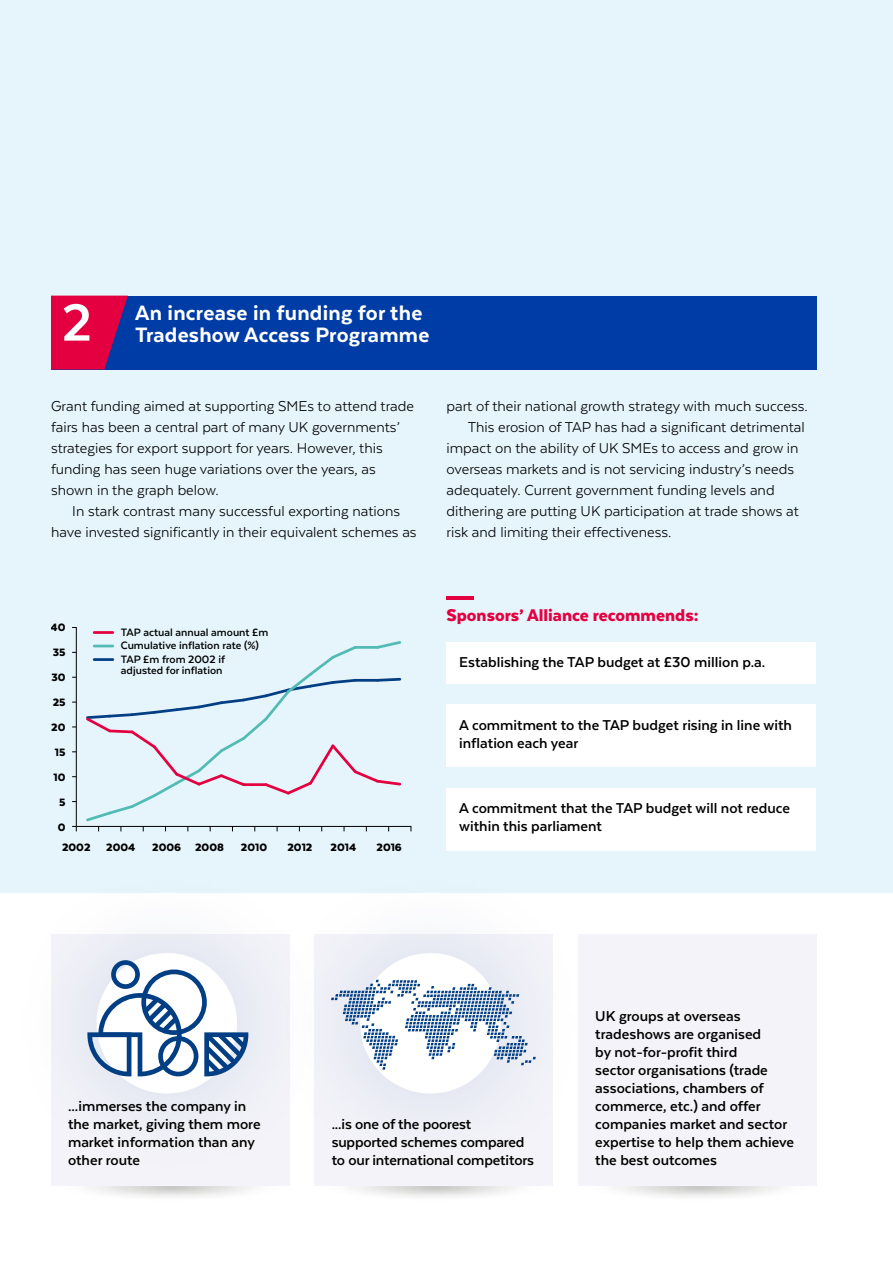
<style>
.page{position:relative;width:893px;height:1263px;background:#fff}
.page>*{position:absolute;margin:0;border:0;box-sizing:border-box;transform-origin:0 0}
.t1{font:700 60px "Texta";color:#fff}
.t2{font:800 24px/22.5px "Texta";letter-spacing:.01em;color:#fff}
.t3{font:900 19.5px "Texta";color:#e40040}
.t4{font:16.5px/20.9px "Texta";color:#000}
.t5{font:700 16.5px/18px "Texta";color:#000}
.t6{font:700 12.3px/13.5px "Texta";color:#000}
.t7{font:900 12.3px/24.9px "Texta";color:#000;text-align:right}
</style>
<div class="page">
<div style="left:0;top:0;width:893px;height:893px;background:#e6f5fc"></div>
<div style="left:578px;top:934px;width:238px;height:252px;background:#f3f3f9"></div>
<div style="left:6px;top:862px;width:322px;height:322px;background:#023e84;opacity:.15"></div>
<div style="left:97px;top:953px;width:140px;height:140px;background:#fff;border-radius:50%"></div>
<div style="left:269px;top:862px;width:323px;height:322px;background:#023e84;opacity:.15"></div>
<div style="left:360px;top:953px;width:141px;height:140px;background:#fff;border-radius:50%"></div>
<div style="left:51px;top:296px;width:765px;height:73px;background:#003ca6"></div>
<hr style="left:76px;top:826px;width:335px;height:1px;background:#000">
<hr style="left:76px;top:627px;width:1px;height:199px;background:#000">
<svg style="left:72px;top:826px;width:5px;height:5px"></svg>
<hr style="left:94px;top:631px;width:19px;height:3px;background:#e40040">
<svg style="left:84px;top:641px;width:319px;height:190px"></svg>
<hr style="left:94px;top:658px;width:19px;height:3px;background:#023e84">
<svg style="left:51px;top:296px;width:77px;height:73px;background:#c0094f"></svg>
<svg style="left:87px;top:960px;width:161px;height:116px"></svg>
<svg style="left:331px;top:980px;width:205px;height:90px"></svg>
<div style="left:446px;top:788px;width:370px;height:63px;background:#fff"></div>
<div style="left:446px;top:704px;width:370px;height:63px;background:#fff"></div>
<div style="left:446px;top:642px;width:370px;height:41px;background:#fff"></div>
<hr style="left:446px;top:596px;width:28px;height:4px;background:#e40040">
<h1 class="t1" style="left:62px;top:292px;width:32px">2</h1>
<h2 class="t2" style="left:135px;top:301px;width:296px">An increase in funding for the<br>Tradeshow Access Programme</h2>
<p class="t4" style="left:51px;top:396px;width:365px">Grant funding aimed at supporting SMEs to attend trade fairs has been a central part of many UK governments’ strategies for export support for years. However, this funding has seen huge variations over the years, as shown in the graph below.</p>
<p class="t4" style="left:51px;top:500px;width:367px;text-align:center">In stark contrast many successful exporting nations<br>have invested significantly in their equivalent schemes as</p>
<p class="t4" style="left:446px;top:396px;width:363px">part of their national growth strategy with much success.</p>
<p class="t4" style="left:468px;top:417px;width:339px">This erosion of TAP has had a significant detrimental</p>
<p class="t4" style="left:446px;top:438px;width:354px">impact on the ability of UK SMEs to access and grow in</p>
<p class="t4" style="left:446px;top:459px;width:349px">overseas markets and is not servicing industry’s needs</p>
<p class="t4" style="left:446px;top:479px;width:330px">adequately. Current government funding levels and</p>
<p class="t4" style="left:446px;top:500px;width:354px">dithering are putting UK participation at trade shows at</p>
<p class="t4" style="left:446px;top:521px;width:226px">risk and limiting their effectiveness.</p>
<p class="t7" style="left:51px;top:615px;width:16px">40<br>35<br>30<br>25<br>20<br>15<br>10<br>5<br>0</p>
<p class="t7" style="left:62px;top:835px;width:30px">2002</p>
<p class="t7" style="left:106px;top:835px;width:31px">2004</p>
<p class="t7" style="left:152px;top:835px;width:73px">2006 2008</p>
<p class="t7" style="left:241px;top:835px;width:28px">2010</p>
<p class="t7" style="left:287px;top:835px;width:27px">2012</p>
<p class="t7" style="left:331px;top:835px;width:27px">2014</p>
<p class="t7" style="left:376px;top:835px;width:27px">2016</p>
<p class="t6" style="left:121px;top:625px;width:149px">TAP actual annual amount £m<br>Cumulative inflation rate (%)<br>TAP £m from 2002 if</p>
<p class="t6" style="left:121px;top:663px;width:103px">adjusted for inflation</p>
<p class="t3" style="left:446px;top:605px;width:254px">Sponsors’ Alliance recommends:</p>
<p class="t5" style="left:459px;top:653px;width:308px">Establishing the TAP budget at £30 million p.a.</p>
<p class="t5" style="left:459px;top:715px;width:334px">A commitment to the TAP budget rising in line with inflation each year</p>
<p class="t5" style="left:459px;top:799px;width:332px">A commitment that the TAP budget will not reduce within this parliament</p>
<p class="t5" style="left:68px;top:1096px;width:194px">...immerses the company in the market, giving them more market information than any other route</p>
<p class="t5" style="left:332px;top:1115px;width:204px">...is one of the poorest supported schemes compared to our international competitors</p>
<p class="t5" style="left:595px;top:1007px;width:200px">UK groups at overseas tradeshows are organised<br>by not-for-profit third<br>sector organisations (trade associations, chambers of commerce, etc.) and offer companies market and sector expertise to help them achieve the best outcomes</p>
</div>
